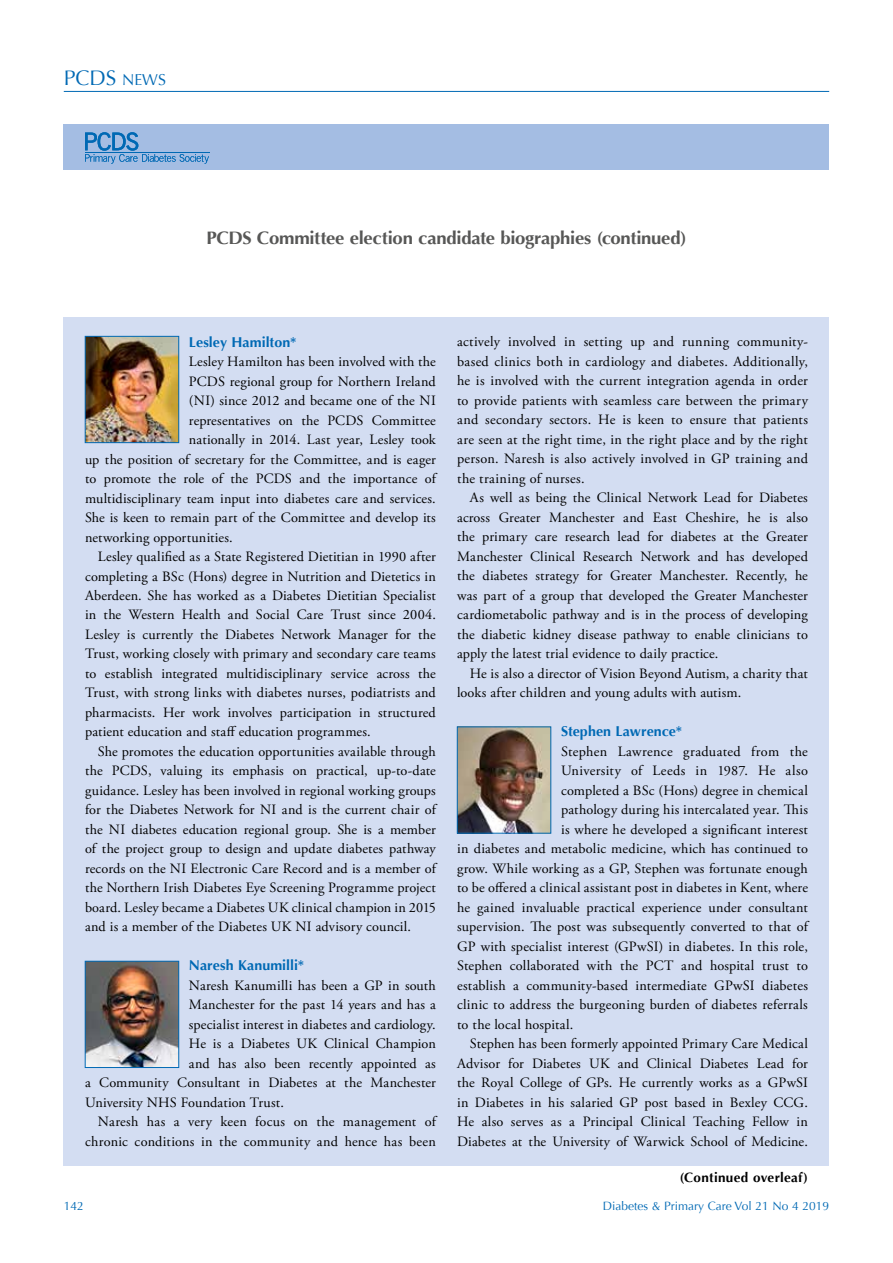
<style>
.page{position:relative;width:893px;height:1263px;background:#fff}
.page>*{position:absolute;margin:0;border:0;box-sizing:border-box;transform-origin:0 0}
.t1{font:21px "Optima";color:#0069b4}
.t2{font:700 18px "Optima";letter-spacing:-.015em;color:#575756}
.t3{font:14.25px/19.5px "Adobe Garamond Pro";letter-spacing:.01em;color:#000;text-align:justify}
.t4{font:700 14.25px "Optima";letter-spacing:.005em;color:#0069b4}
.t5{font:700 13.5px "Optima";letter-spacing:.025em;color:#000}
.t6{font:12px "Optima";color:#0069b4}
.s1{font-size:15.75px}
</style>
<div class="page">
<div style="left:64px;top:317px;width:765px;height:848px;background:#d3ddf2"></div>
<hr style="left:64px;top:91px;width:765px;height:1px;background:#0069b4">
<div style="left:64px;top:124px;width:765px;height:46px;background:#a4bde3"></div>
<svg style="left:85px;top:132px;width:124px;height:32px"></svg>
<hr style="left:85px;top:152px;width:124px;height:1px;background:#0069b4">
<img style="left:87px;top:963px;width:90px;height:103px">
<div style="left:85px;top:961px;width:94px;height:107px;border:1px solid #0069b4"></div>
<img style="left:459px;top:729px;width:90px;height:102px">
<img style="left:87px;top:338px;width:90px;height:103px">
<div style="left:85px;top:336px;width:94px;height:107px;border:1px solid #0069b4"></div>
<h1 class="t1" style="left:64px;top:66px;width:102px">PCDS <span class="s1">NEWS</span></h1>
<p class="t2" style="left:206px;top:227px;width:482px">PCDS Committee election candidate biographies (continued)</p>
<p class="t4" style="left:189px;top:333px;width:109px">Lesley Hamilton*</p>
<p class="t3" style="left:189px;top:352px;width:248px">Lesley Hamilton has been involved with the</p>
<p class="t3" style="left:189px;top:372px;width:248px">PCDS regional group for Northern Ireland</p>
<p class="t3" style="left:189px;top:391px;width:248px">(NI) since 2012 and became one of the NI</p>
<p class="t3" style="left:189px;top:411px;width:248px">representatives on the PCDS Committee</p>
<p class="t3" style="left:189px;top:430px;width:248px">nationally in 2014. Last year, Lesley took</p>
<p class="t3" style="left:85px;top:450px;width:352px">up the position of secretary for the Committee, and is eager</p>
<p class="t3" style="left:85px;top:469px;width:352px">to promote the role of the PCDS and the importance of</p>
<p class="t3" style="left:85px;top:489px;width:352px">multidisciplinary team input into diabetes care and services.</p>
<p class="t3" style="left:85px;top:508px;width:352px">She is keen to remain part of the Committee and develop its</p>
<p class="t3" style="left:85px;top:528px;width:149px">networking opportunities.</p>
<p class="t3" style="left:98px;top:547px;width:340px">Lesley qualified as a State Registered Dietitian in 1990 after</p>
<p class="t3" style="left:85px;top:567px;width:352px">completing a BSc (Hons) degree in Nutrition and Dietetics in</p>
<p class="t3" style="left:85px;top:586px;width:352px">Aberdeen. She has worked as a Diabetes Dietitian Specialist</p>
<p class="t3" style="left:85px;top:606px;width:352px">in the Western Health and Social Care Trust since 2004.</p>
<p class="t3" style="left:85px;top:625px;width:352px">Lesley is currently the Diabetes Network Manager for the</p>
<p class="t3" style="left:85px;top:645px;width:352px">Trust, working closely with primary and secondary care teams</p>
<p class="t3" style="left:85px;top:664px;width:352px">to establish integrated multidisciplinary service across the</p>
<p class="t3" style="left:85px;top:684px;width:352px">Trust, with strong links with diabetes nurses, podiatrists and</p>
<p class="t3" style="left:85px;top:703px;width:352px">pharmacists. Her work involves participation in structured</p>
<p class="t3" style="left:85px;top:723px;width:287px">patient education and staff education programmes.</p>
<p class="t3" style="left:98px;top:742px;width:340px">She promotes the education opportunities available through</p>
<p class="t3" style="left:85px;top:762px;width:352px">the PCDS, valuing its emphasis on practical, up-to-date</p>
<p class="t3" style="left:85px;top:781px;width:352px">guidance. Lesley has been involved in regional working groups</p>
<p class="t3" style="left:85px;top:801px;width:352px">for the Diabetes Network for NI and is the current chair of</p>
<p class="t3" style="left:85px;top:820px;width:352px">the NI diabetes education regional group. She is a member</p>
<p class="t3" style="left:85px;top:840px;width:352px">of the project group to design and update diabetes pathway</p>
<p class="t3" style="left:85px;top:859px;width:352px">records on the NI Electronic Care Record and is a member of</p>
<p class="t3" style="left:85px;top:879px;width:352px">the Northern Irish Diabetes Eye Screening Programme project</p>
<p class="t3" style="left:85px;top:898px;width:352px">board. Lesley became a Diabetes UK clinical champion in 2015</p>
<p class="t3" style="left:85px;top:918px;width:327px">and is a member of the Diabetes UK NI advisory council.</p>
<p class="t4" style="left:189px;top:957px;width:117px">Naresh Kanumilli*</p>
<p class="t3" style="left:189px;top:976px;width:248px">Naresh Kanumilli has been a GP in south</p>
<p class="t3" style="left:189px;top:996px;width:248px">Manchester for the past 14 years and has a</p>
<p class="t3" style="left:189px;top:1015px;width:248px">specialist interest in diabetes and cardiology.</p>
<p class="t3" style="left:189px;top:1035px;width:248px">He is a Diabetes UK Clinical Champion</p>
<p class="t3" style="left:189px;top:1054px;width:248px">and has also been recently appointed as</p>
<p class="t3" style="left:85px;top:1074px;width:352px">a Community Consultant in Diabetes at the Manchester</p>
<p class="t3" style="left:85px;top:1093px;width:200px">University NHS Foundation Trust.</p>
<p class="t3" style="left:98px;top:1113px;width:340px">Naresh has a very keen focus on the management of</p>
<p class="t3" style="left:85px;top:1132px;width:352px">chronic conditions in the community and hence has been</p>
<p class="t3" style="left:457px;top:333px;width:352px">actively involved in setting up and running community&shy;based clinics both in cardiology and diabetes. Additionally, he is involved with the current integration agenda in order to provide patients with seamless care between the primary and secondary sectors. He is keen to ensure that patients are seen at the right time, in the right place and by the right person. Naresh is also actively involved in GP training and the training of nurses.</p>
<p class="t3" style="left:457px;top:488px;width:352px;text-indent:13px">As well as being the Clinical Network Lead for Diabetes across Greater Manchester and East Cheshire, he is also the primary care research lead for diabetes at the Greater Manchester Clinical Research Network and has developed the diabetes strategy for Greater Manchester. Recently, he was part of a group that developed the Greater Manchester cardiometabolic pathway and is in the process of developing the diabetic kidney disease pathway to enable clinicians to apply the latest trial evidence to daily practice.</p>
<p class="t3" style="left:457px;top:664px;width:352px;text-indent:13px">He is also a director of Vision Beyond Autism, a charity that looks after children and young adults with autism.</p>
<p class="t4" style="left:561px;top:723px;width:123px">Stephen Lawrence*</p>
<p class="t3" style="left:561px;top:742px;width:248px">Stephen Lawrence graduated from the</p>
<p class="t3" style="left:561px;top:761px;width:248px">University of Leeds in 1987. He also</p>
<p class="t3" style="left:561px;top:781px;width:248px">completed a BSc (Hons) degree in chemical</p>
<p class="t3" style="left:561px;top:800px;width:248px">pathology during his intercalated year. This</p>
<p class="t3" style="left:561px;top:820px;width:248px">is where he developed a significant interest</p>
<p class="t3" style="left:457px;top:839px;width:352px">in diabetes and metabolic medicine, which has continued to</p>
<p class="t3" style="left:457px;top:859px;width:352px">grow. While working as a GP, Stephen was fortunate enough</p>
<p class="t3" style="left:457px;top:878px;width:352px">to be offered a clinical assistant post in diabetes in Kent, where</p>
<p class="t3" style="left:457px;top:898px;width:352px">he gained invaluable practical experience under consultant</p>
<p class="t3" style="left:457px;top:917px;width:352px">supervision. The post was subsequently converted to that of</p>
<p class="t3" style="left:457px;top:937px;width:352px">GP with specialist interest (GPwSI) in diabetes. In this role,</p>
<p class="t3" style="left:457px;top:956px;width:352px">Stephen collaborated with the PCT and hospital trust to</p>
<p class="t3" style="left:457px;top:976px;width:352px">establish a community-based intermediate GPwSI diabetes</p>
<p class="t3" style="left:457px;top:995px;width:352px">clinic to address the burgeoning burden of diabetes referrals</p>
<p class="t3" style="left:457px;top:1015px;width:118px">to the local hospital.</p>
<p class="t3" style="left:470px;top:1034px;width:340px">Stephen has been formerly appointed Primary Care Medical</p>
<p class="t3" style="left:457px;top:1054px;width:352px">Advisor for Diabetes UK and Clinical Diabetes Lead for</p>
<p class="t3" style="left:457px;top:1073px;width:352px">the Royal College of GPs. He currently works as a GPwSI</p>
<p class="t3" style="left:457px;top:1093px;width:352px">in Diabetes in his salaried GP post based in Bexley CCG.</p>
<p class="t3" style="left:457px;top:1112px;width:352px">He also serves as a Principal Clinical Teaching Fellow in</p>
<p class="t3" style="left:457px;top:1132px;width:352px">Diabetes at the University of Warwick School of Medicine.</p>
<p class="t5" style="left:680px;top:1169px;width:130px">(Continued overleaf)</p>
<p class="t6" style="left:64px;top:1199px;width:22px">142</p>
<p class="t6" style="left:603px;top:1199px;width:228px">Diabetes &amp; Primary Care Vol 21 No 4 2019</p>
</div>
